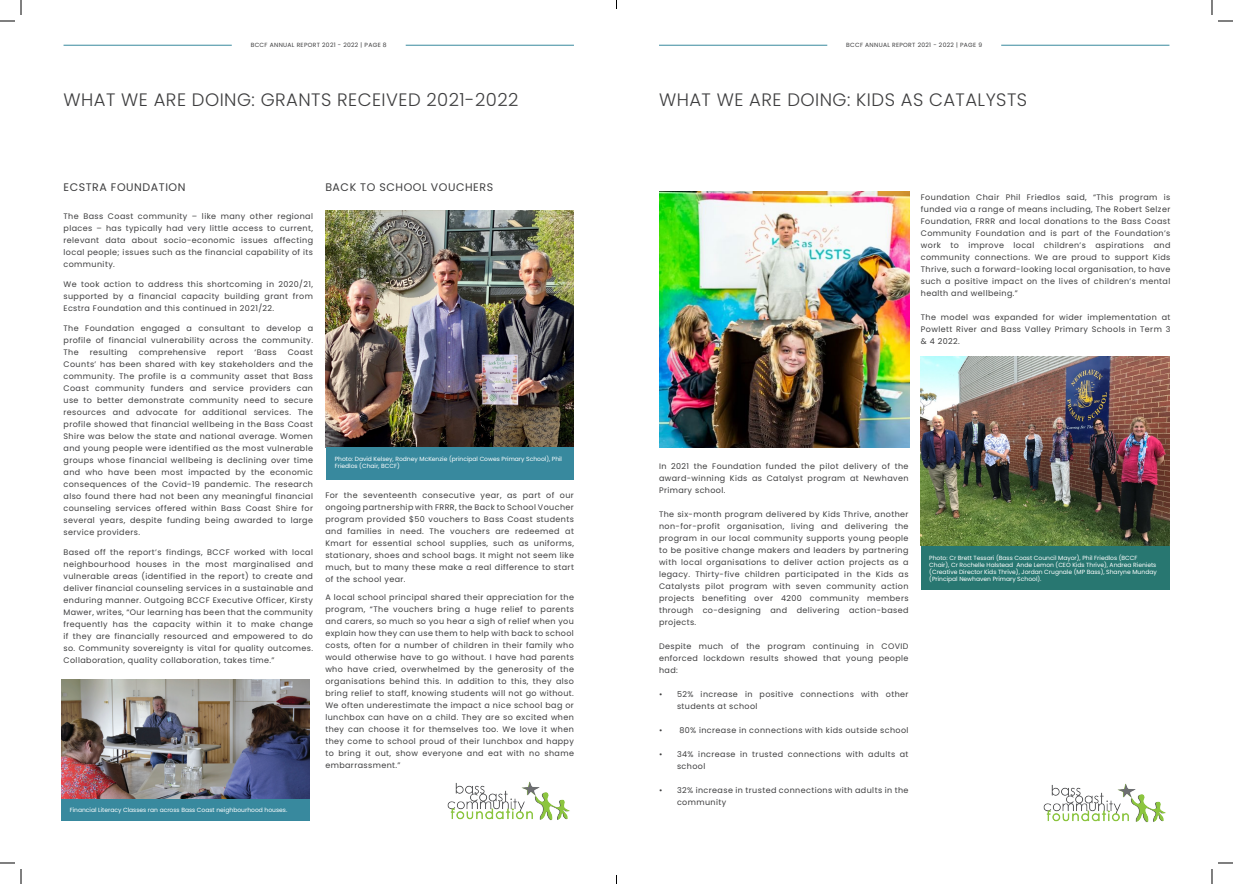
<style>
.page{position:relative;width:1233px;height:884px;background:#fff}
.page>*{position:absolute;margin:0;border:0;box-sizing:border-box;transform-origin:0 0}
.t1{font:300 18px "Poppins";letter-spacing:.025em;color:#3e3e3f}
.t2{font:11px "Poppins";letter-spacing:.05em;color:#3e3e3f}
.t3{font:8px/12px "Poppins";letter-spacing:.05em;color:#3e3e3f;text-align:justify}
.t4{font:6px/7.2px "Poppins";color:#fff}
.t5{font:6px "Poppins";letter-spacing:.05em;color:#3e3e3f}
</style>
<div class="page">
<hr style="left:64px;top:45px;width:168px;height:1px;background:#38899e">
<hr style="left:659px;top:45px;width:168px;height:1px;background:#38899e">
<hr style="left:406px;top:45px;width:168px;height:1px;background:#38899e">
<hr style="left:1001px;top:45px;width:168px;height:1px;background:#38899e">
<img style="left:447px;top:781px;width:123px;height:40px">
<img style="left:61px;top:680px;width:249px;height:119px">
<div style="left:61px;top:799px;width:249px;height:21px;background:#38899e"></div>
<img style="left:325px;top:211px;width:249px;height:237px">
<div style="left:326px;top:447px;width:248px;height:33px;background:#38899e"></div>
<div style="left:921px;top:546px;width:248px;height:43px;background:#287771"></div>
<img style="left:1043px;top:783px;width:123px;height:40px">
<img style="left:659px;top:191px;width:250px;height:257px">
<img style="left:921px;top:357px;width:248px;height:189px">
<svg style="left:1218px;top:20px;width:15px;height:2px"></svg>
<svg style="left:1218px;top:862px;width:15px;height:2px"></svg>
<svg style="left:0;top:0;width:22px;height:22px"></svg>
<svg style="left:0;top:862px;width:22px;height:22px"></svg>
<svg style="left:1211px;top:0;width:1px;height:15px"></svg>
<svg style="left:1211px;top:869px;width:1px;height:15px"></svg>
<p class="t5" style="left:251px;top:41px;width:137px">BCCF ANNUAL REPORT 2021 - 2022 | PAGE 8</p>
<p class="t5" style="left:846px;top:41px;width:137px">BCCF ANNUAL REPORT 2021 - 2022 | PAGE 9</p>
<h1 class="t1" style="left:64px;top:89px;width:456px">WHAT WE ARE DOING: GRANTS RECEIVED 2021-2022</h1>
<h2 class="t2" style="left:64px;top:181px;width:123px">ECSTRA FOUNDATION</h2>
<p class="t3" style="left:64px;top:211px;width:251px">The Bass Coast community – like many other regional places – has typically had very little access to current, relevant data about socio-economic issues affecting local people; issues such as the financial capability of its community.</p>
<p class="t3" style="left:64px;top:279px;width:251px">We took action to address this shortcoming in 2020/21, supported by a financial capacity building grant from Ecstra Foundation and this continued in 2021/22.</p>
<p class="t3" style="left:64px;top:323px;width:251px">The Foundation engaged a consultant to develop a profile of financial vulnerability across the community.<br>The</p>
<p class="t3" style="left:90px;top:347px;width:39px">resulting</p>
<p class="t3" style="left:139px;top:347px;width:69px">comprehensive</p>
<p class="t3" style="left:217px;top:347px;width:28px">report</p>
<p class="t3" style="left:254px;top:347px;width:24px">‘Bass</p>
<p class="t3" style="left:64px;top:347px;width:251px;text-indent:224px">Coast Counts’ has been shared with key stakeholders and the community. The profile is a community asset that Bass Coast community funders and service providers can use to better demonstrate community need to secure resources and advocate for additional services. The profile showed that financial wellbeing in the Bass Coast Shire was below the state and national average. Women and young people were identified as the most vulnerable groups whose financial wellbeing is declining over time and who have been most impacted by the economic consequences of the Covid-19 pandemic. The research also found there had not been any meaningful financial counseling services offered within Bass Coast Shire for several years, despite funding being awarded to large service providers.</p>
<p class="t3" style="left:64px;top:547px;width:251px">Based off the report’s findings, BCCF worked with local neighbourhood houses in the most marginalised and vulnerable areas (identified in the report) to create and deliver financial counseling services in a sustainable and enduring manner. Outgoing BCCF Executive Officer, Kirsty Mawer, writes, “Our learning has been that the community frequently has the capacity within it to make change if they are financially resourced and empowered to do so. Community sovereignty is vital for quality outcomes.<br>Collaboration, quality collaboration, takes time.”</p>
<h2 class="t2" style="left:325px;top:181px;width:169px">BACK TO SCHOOL VOUCHERS</h2>
<p class="t4" style="left:335px;top:456px;width:229px">Photo: David Kelsey, Rodney McKenzie (principal Cowes Primary School), Phil<br>Friedlos (Chair, BCCF)</p>
<p class="t3" style="left:325px;top:489px;width:250px">For the seventeenth consecutive year, as part of our ongoing partnership with FRRR, the Back to School Voucher program provided $50 vouchers to Bass Coast students and families in need. The vouchers are redeemed at Kmart for essential school supplies, such as uniforms, stationary, shoes and school bags. It might not seem like much, but to many these make a real difference to start of the school year.</p>
<p class="t3" style="left:325px;top:591px;width:250px">A local school principal shared their appreciation for the program, “The vouchers bring a huge relief to parents and carers, so much so you hear a sigh of relief when you explain how they can use them to help with back to school costs, often for a number of children in their family who would otherwise have to go without. I have had parents who have cried, overwhelmed by the generosity of the organisations behind this. In addition to this, they also bring relief to staff, knowing students will not go without.<br>We often underestimate the impact a nice school bag or lunchbox can have on a child. They are so excited when they can choose it for themselves too. We love it when they come to school proud of their lunchbox and happy to bring it out, show everyone and eat with no shame embarrassment.”</p>
<p class="t4" style="left:70px;top:806px;width:219px">Financial Literacy Classes ran across Bass Coast neighbourhood houses.</p>
<h1 class="t1" style="left:659px;top:89px;width:369px">WHAT WE ARE DOING: KIDS AS CATALYSTS</h1>
<p class="t3" style="left:921px;top:191px;width:251px">Foundation Chair Phil Friedlos said, “This program is funded via a range of means including, The Robert Selzer Foundation, FRRR and local donations to the Bass Coast Community Foundation and is part of the Foundation’s work to improve local children’s aspirations and community connections. We are proud to support Kids Thrive, such a forward-looking local organisation, to have such a positive impact on the lives of children’s mental health and wellbeing.”</p>
<p class="t3" style="left:921px;top:311px;width:251px">The model was expanded for wider implementation at Powlett River and Bass Valley Primary Schools in Term 3 &amp; 4 2022.</p>
<p class="t3" style="left:659px;top:460px;width:251px">In 2021 the Foundation funded the pilot delivery of the award-winning Kids as Catalyst program at Newhaven Primary school.</p>
<p class="t3" style="left:659px;top:508px;width:251px">The six-month program delivered by Kids Thrive, another non-for-profit organisation, living and delivering the program in our local community supports young people to be positive change makers and leaders by partnering with local organisations to deliver action projects as a legacy. Thirty-five children participated in the Kids as Catalysts pilot program with seven community action projects benefiting over 4200 community members through co-designing and delivering action-based projects.</p>
<p class="t3" style="left:659px;top:640px;width:251px">Despite much of the program continuing in COVID enforced lockdown results showed that young people had:</p>
<p class="t3" style="left:677px;top:688px;width:233px;text-indent:-18px">• 52% increase in positive connections with other students at school</p>
<p class="t3" style="left:659px;top:724px;width:251px">• 80% increase in connections with kids outside school</p>
<p class="t3" style="left:677px;top:748px;width:233px;text-indent:-18px">• 34% increase in trusted connections with adults at school</p>
<p class="t3" style="left:677px;top:784px;width:233px;text-indent:-18px">• 32% increase in trusted connections with adults in the community</p>
<p class="t4" style="left:929px;top:554px;width:229px">Photo: Cr Brett Tessari (Bass Coast Council Mayor), Phil Friedlos (BCCF Chair), Cr Rochelle Halstead Ande Lemon (CEO Kids Thrive), Andrea Rieniets (Creative Director Kids Thrive), Jordan Crugnale (MP Bass), Sharyne Munday (Principal Newhaven Primary School).</p>
</div>
